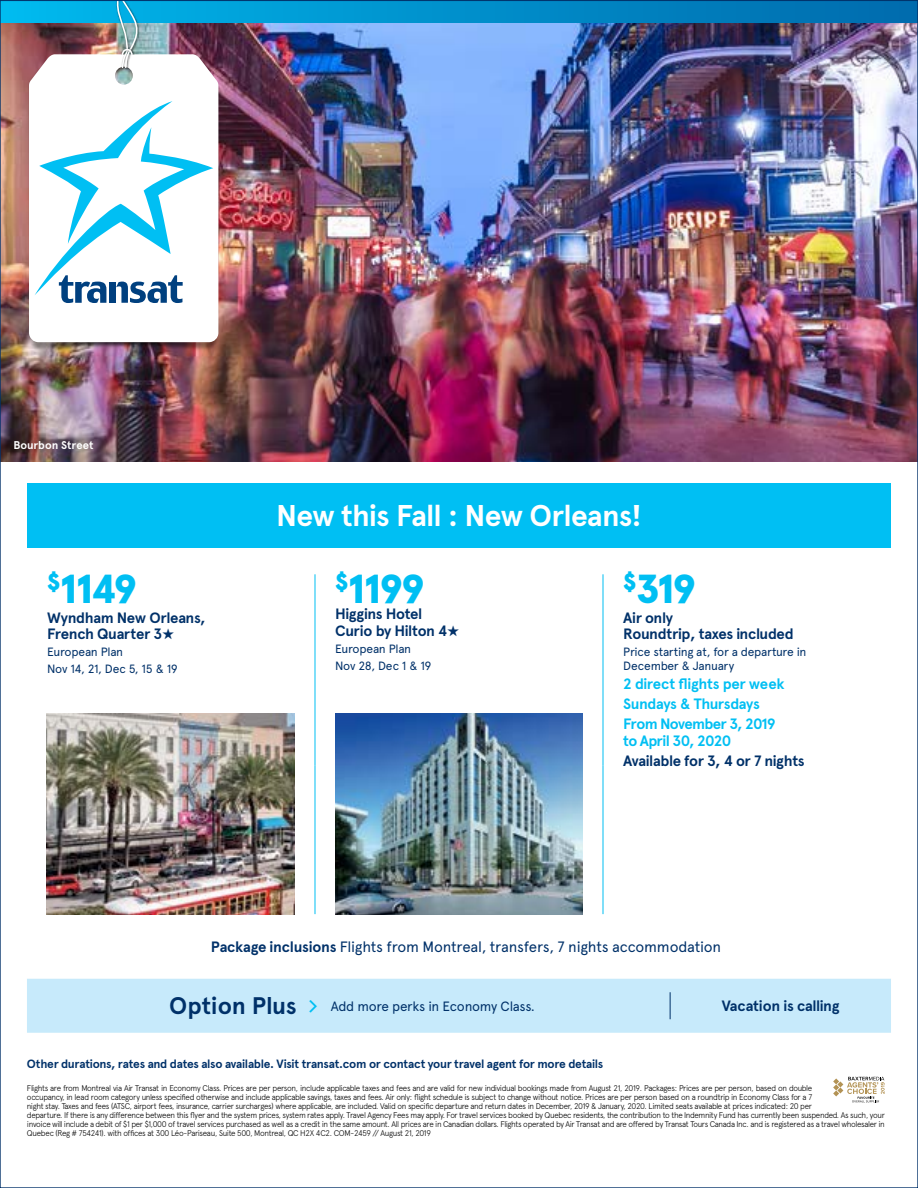
<style>
.page{position:relative;width:918px;height:1188px;background:#fff}
.page>*{position:absolute;margin:0;border:0;box-sizing:border-box;transform-origin:0 0}
.t1{font:900 40.5px "Apercu";letter-spacing:-.055em;color:#00bff3}
.t2{font:700 30px "Apercu Pro";letter-spacing:-.025em;color:#fff}
.t3{font:700 24px "Apercu Pro";color:#003169}
.t4{font:700 15px/16.5px "Apercu Pro";letter-spacing:-.025em;color:#003169}
.t5{font:700 15px/19.8px "Apercu Pro";letter-spacing:-.035em;color:#00bff3}
.t6{font:15px "Apercu Pro";letter-spacing:-.015em;color:#003169}
.t7{font:700 15px "Apercu TRNST";letter-spacing:-.02em;color:#003169}
.t8{font:13.5px "Apercu Pro";letter-spacing:-.025em;color:#003169}
.t9{font:12px/16.8px "Apercu Pro";letter-spacing:-.025em;color:#003169}
.t10{font:700 12px "Apercu Pro";letter-spacing:-.025em;color:#003169}
.t11{font:700 11.25px "Apercu Pro";color:#fff}
.t12{font:300 8.25px/9px "Apercu Pro";letter-spacing:-.045em;color:#000}
.s1{font-weight:700}
</style>
<div class="page">
<img style="left:2px;top:23px;width:914px;height:439px">
<div style="left:0;top:0;width:918px;height:23px;background:linear-gradient(to right,#00b9ed,#0069ac)"></div>
<img style="left:2px;top:22px;width:246px;height:333px">
<svg style="left:29px;top:54px;width:189px;height:288px"></svg>
<img style="left:109px;top:2px;width:60px;height:67px">
<svg style="left:35px;top:101px;width:178px;height:202px"></svg>
<div style="left:27px;top:483px;width:864px;height:64px;background:#00bff3"></div>
<svg style="left:46px;top:574px;width:557px;height:340px"></svg>
<hr style="left:315px;top:574px;width:1px;height:192px;background:#00bff3">
<hr style="left:603px;top:574px;width:1px;height:192px;background:#00bff3">
<hr style="left:315px;top:766px;width:1px;height:148px;background:#00bff3">
<hr style="left:603px;top:766px;width:1px;height:148px;background:#00bff3">
<div style="left:27px;top:979px;width:864px;height:54px;background:#c7eafb"></div>
<svg style="left:670px;top:992px;width:1px;height:27px"></svg>
<svg style="left:833px;top:1077px;width:52px;height:25px"></svg>
<img style="left:47px;top:714px;width:247px;height:201px">
<img style="left:335px;top:714px;width:248px;height:201px">
<svg style="left:310px;top:1000px;width:7px;height:13px"></svg>
<h3 class="t11" style="left:14px;top:436px;width:82px">Bourbon Street</h3>
<h1 class="t1" style="left:47px;top:564px;width:91px"><sup>$</sup>1149</h1>
<h3 class="t4" style="left:47px;top:608px;width:160px">Wyndham New Orleans,<br>French Quarter 3★</h3>
<h3 class="t9" style="left:47px;top:643px;width:132px">European Plan<br>Nov 14, 21, Dec 5, 15 &amp; 19</h3>
<h2 class="t2" style="left:276px;top:493px;width:367px">New this Fall : New Orleans!</h2>
<h1 class="t1" style="left:335px;top:564px;width:91px"><sup>$</sup>1199</h1>
<h3 class="t4" style="left:335px;top:605px;width:126px">Higgins Hotel<br>Curio by Hilton 4★</h3>
<h3 class="t9" style="left:335px;top:639px;width:98px">European Plan<br>Nov 28, Dec 1 &amp; 19</h3>
<h1 class="t1" style="left:623px;top:564px;width:75px"><sup>$</sup>319</h1>
<h3 class="t4" style="left:623px;top:608px;width:172px">Air only<br>Roundtrip, taxes included</h3>
<h3 class="t9" style="left:623px;top:644px;width:185px;line-height:13.5px">Price starting at, for a departure in<br>December &amp; January</h3>
<h3 class="t5" style="left:623px;top:673px;width:163px">2 direct flights per week<br>Sundays &amp; Thursdays<br>From November 3, 2019</h3>
<h3 class="t5" style="left:623px;top:730px;width:110px">to April 30, 2020</h3>
<h3 class="t4" style="left:623px;top:751px;width:183px">Available for 3, 4 or 7 nights</h3>
<h3 class="t6" style="left:211px;top:935px;width:512px"><span class="s1">Package inclusions</span> Flights from Montreal, transfers, 7 nights accommodation</h3>
<h3 class="t3" style="left:169px;top:988px;width:129px">Option Plus</h3>
<h3 class="t8" style="left:331px;top:996px;width:206px">Add more perks in Economy Class.</h3>
<h3 class="t7" style="left:722px;top:997px;width:119px">Vacation is calling</h3>
<h3 class="t10" style="left:27px;top:1055px;width:578px">Other durations, rates and dates also available. Visit transat.com or contact your travel agent for more details</h3>
<p class="t12" style="left:27px;top:1083px;width:859px">Flights are from Montreal via Air Transat in Economy Class. Prices are per person, include applicable taxes and fees and are valid for new individual bookings made from August 21, 2019. Packages: Prices are per person, based on double<br>occupancy, in lead room category unless specified otherwise and include applicable savings, taxes and fees. Air only: flight schedule is subject to change without notice. Prices are per person based on a roundtrip in Economy Class for a 7<br>night stay. Taxes and fees (ATSC, airport fees, insurance, carrier surcharges) where applicable, are included. Valid on specific departure and return dates in December, 2019 &amp; January, 2020. Limited seats available at prices indicated: 20 per<br>departure. If there is any difference between this flyer and the system prices, system rates apply. Travel Agency Fees may apply. For travel services booked by Quebec residents, the contribution to the Indemnity Fund has currently been suspended. As such, your invoice will include a debit of $1 per $1,000 of travel services purchased as well as a credit in the same amount. All prices are in Canadian dollars. Flights operated by Air Transat and are offered by Transat Tours Canada Inc. and is registered as a travel wholesaler in Quebec (Reg # 754241). with offices at 300 Léo-Pariseau, Suite 500, Montreal, QC H2X 4C2. COM-2459 // August 21, 2019</p>
</div>
